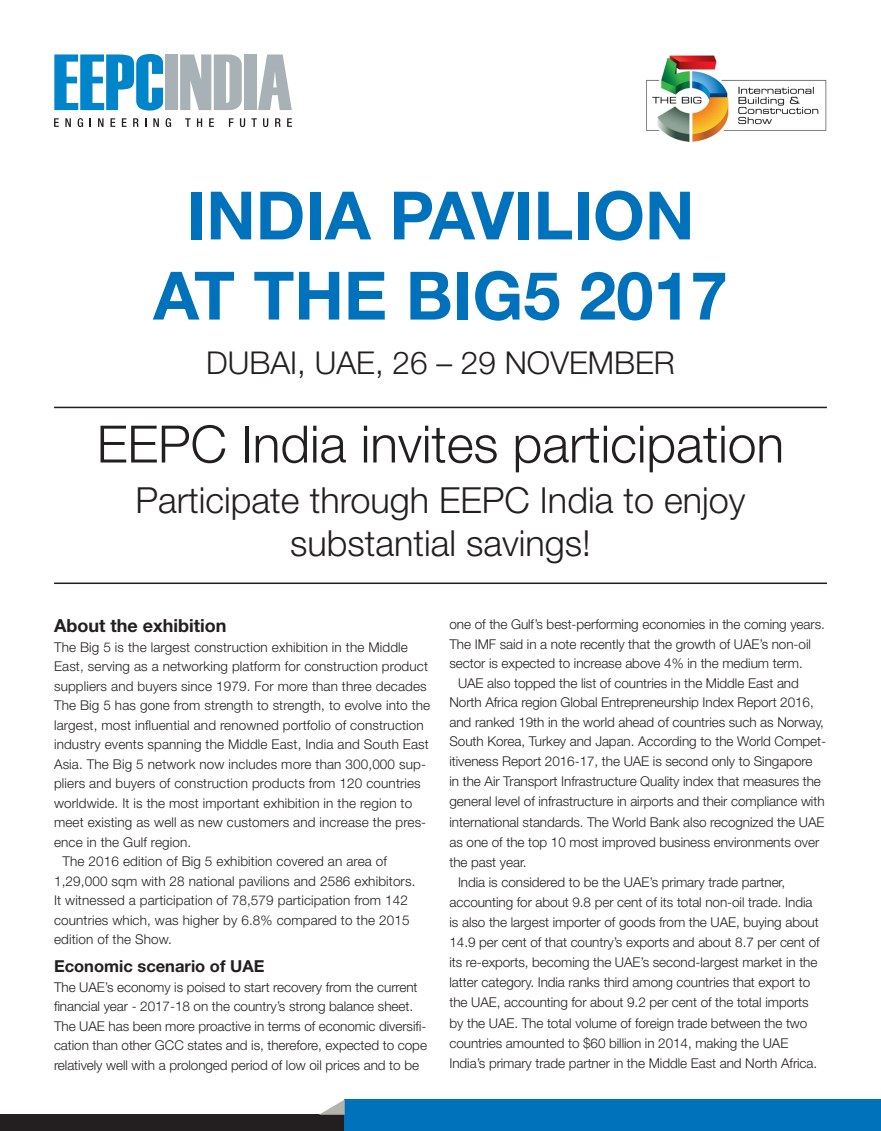
<style>
.page{position:relative;width:881px;height:1131px;background:#fff}
.page>*{position:absolute;margin:0;border:0;box-sizing:border-box;transform-origin:0 0}
.t1{font:700 66.75px "Helvetica Neue LT Std";color:#0071bb}
.t2{font:300 51.6px "Helvetica Neue LT Std";color:#231f20}
.t3{font:300 36px/43.2px "Helvetica Neue LT Std";color:#231f20;text-align:center}
.t4{font:300 31.5px "Helvetica Neue LT Std";color:#231f20}
.body{font:700 18px "Helvetica Neue LT Std";color:#231f20}
.subhead{font:700 16.5px "Helvetica Neue LT Std";color:#231f20}
.body-2{font:300 13.5px/19.5px "Helvetica Neue LT Std";letter-spacing:-.005em;color:#231f20}
</style>
<div class="page">
<div style="left:1px;top:1115px;width:365px;height:16px;background:#231f20"></div>
<div style="left:344px;top:1100px;width:536px;height:31px;background:#0071bb"></div>
<svg style="left:318px;top:1100px;width:26px;height:15px"></svg>
<hr style="left:54px;top:407px;width:772px;height:1px;background:#231f20">
<hr style="left:54px;top:583px;width:772px;height:1px;background:#231f20">
<svg style="left:54px;top:54px;width:109px;height:57px"></svg>
<div style="left:165px;top:54px;width:13px;height:56px;background:#a8b2b6"></div>
<svg style="left:180px;top:54px;width:62px;height:56px"></svg>
<div style="left:244px;top:54px;width:12px;height:56px;background:#a8b2b6"></div>
<svg style="left:258px;top:54px;width:34px;height:56px"></svg>
<svg style="left:54px;top:118px;width:5px;height:9px"></svg>
<svg style="left:65px;top:118px;width:6px;height:9px"></svg>
<svg style="left:78px;top:118px;width:5px;height:9px"></svg>
<svg style="left:98px;top:118px;width:5px;height:9px"></svg>
<svg style="left:110px;top:118px;width:5px;height:9px"></svg>
<svg style="left:122px;top:118px;width:4px;height:9px"></svg>
<svg style="left:133px;top:118px;width:6px;height:9px"></svg>
<svg style="left:153px;top:118px;width:6px;height:9px"></svg>
<svg style="left:165px;top:118px;width:6px;height:9px"></svg>
<svg style="left:185px;top:118px;width:5px;height:9px"></svg>
<svg style="left:197px;top:118px;width:5px;height:9px"></svg>
<svg style="left:209px;top:118px;width:5px;height:9px"></svg>
<svg style="left:229px;top:118px;width:4px;height:9px"></svg>
<svg style="left:240px;top:118px;width:5px;height:9px"></svg>
<svg style="left:251px;top:118px;width:6px;height:9px"></svg>
<svg style="left:263px;top:118px;width:5px;height:9px"></svg>
<svg style="left:275px;top:118px;width:5px;height:9px"></svg>
<svg style="left:287px;top:118px;width:5px;height:9px"></svg>
<img style="left:646px;top:55px;width:180px;height:87px">
<p class="t1" style="left:186px;top:174px;width:509px">INDIA PAVILION</p>
<p class="t1" style="left:153px;top:254px;width:576px">AT THE BIG5 2017</p>
<p class="t4" style="left:206px;top:344px;width:470px">DUBAI, UAE, 26 – 29 NOVEMBER</p>
<p class="t2" style="left:97px;top:413px;width:688px">EEPC India invites participation</p>
<p class="t3" style="left:135px;top:478px;width:611px">Participate through EEPC India to enjoy substantial savings!</p>
<p class="body" style="left:54px;top:615px;width:174px">About the exhibition</p>
<p class="body-2" style="left:54px;top:637px;width:377px">The Big 5 is the largest construction exhibition in the Middle East, serving as a networking platform for construction product suppliers and buyers since 1979. For more than three decades The Big 5 has gone from strength to strength, to evolve into the largest, most influential and renowned portfolio of construction industry events spanning the Middle East, India and South East Asia. The Big 5 network now includes more than 300,000 sup&shy;pliers and buyers of construction products from 120 countries worldwide. It is the most important exhibition in the region to meet existing as well as new customers and increase the pres&shy;ence in the Gulf region.</p>
<p class="body-2" style="left:54px;top:852px;width:363px;text-indent:9px">The 2016 edition of Big 5 exhibition covered an area of 1,29,000 sqm with 28 national pavilions and 2586 exhibitors.<br>It witnessed a participation of 78,579 participation from 142 countries which, was higher by 6.8% compared to the 2015 edition of the Show.</p>
<p class="subhead" style="left:54px;top:956px;width:212px">Economic scenario of UAE</p>
<p class="body-2" style="left:54px;top:977px;width:374px">The UAE’s economy is poised to start recovery from the current financial year - 2017-18 on the country’s strong balance sheet.<br>The UAE has been more proactive in terms of economic diversifi&shy;cation than other GCC states and is, therefore, expected to cope relatively well with a prolonged period of low oil prices and to be</p>
<p class="body-2" style="left:449px;top:614px;width:377px">one of the Gulf’s best-performing economies in the coming years.<br>The IMF said in a note recently that the growth of UAE’s non-oil sector is expected to increase above 4% in the medium term.</p>
<p class="body-2" style="left:449px;top:673px;width:378px;line-height:20px;text-indent:9px">UAE also topped the list of countries in the Middle East and North Africa region Global Entrepreneurship Index Report 2016, and ranked 19th in the world ahead of countries such as Norway, South Korea, Turkey and Japan. According to the World Compet&shy;itiveness Report 2016-17, the UAE is second only to Singapore<br>in the Air Transport Infrastructure Quality index that measures the general level of infrastructure in airports and their compliance with international standards. The World Bank also recognized the UAE as one of the top 10 most improved business environments over the past year.</p>
<p class="body-2" style="left:449px;top:872px;width:371px;line-height:20.1px;text-indent:9px">India is considered to be the UAE’s primary trade partner, accounting for about 9.8 per cent of its total non-oil trade. India is also the largest importer of goods from the UAE, buying about 14.9 per cent of that country’s exports and about 8.7 per cent of its re-exports, becoming the UAE’s second-largest market in the latter category. India ranks third among countries that export to the UAE, accounting for about 9.2 per cent of the total imports by the UAE. The total volume of foreign trade between the two countries amounted to $60 billion in 2014, making the UAE India’s primary trade partner in the Middle East and North Africa.</p>
</div>
